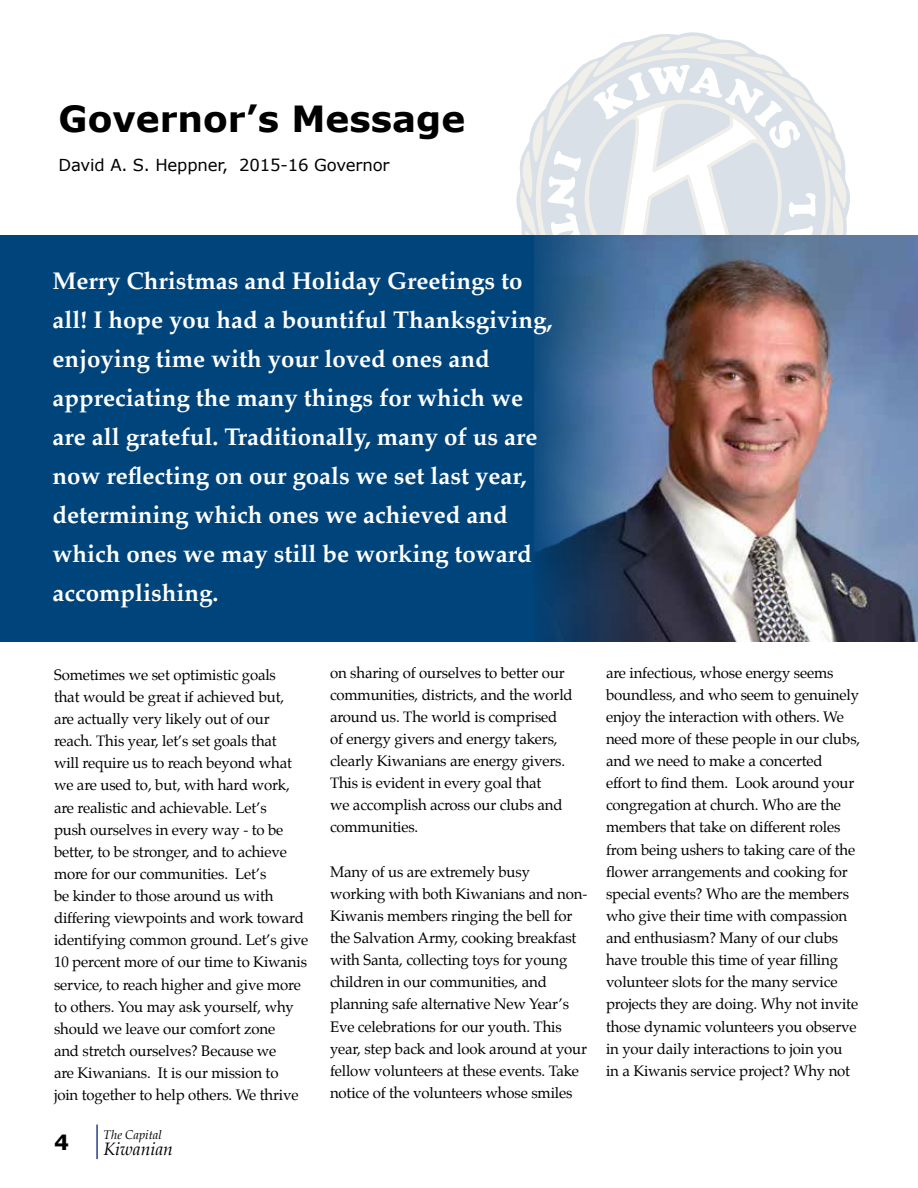
<style>
.page{position:relative;width:918px;height:1188px;background:#fff}
.page>*{position:absolute;margin:0;border:0;box-sizing:border-box;transform-origin:0 0}
.t1{font:700 36px "Verdana";color:#000}
.t2{font:700 24px/39px "Palatino";color:#fff}
.t3{font:700 21px "Verdana";color:#000}
.t4{font:italic 17.55px "Palatino";color:#000}
.t5{font:16.5px "Verdana";letter-spacing:-.01em;color:#000}
.t6{font:15px/22.2px "Palatino";letter-spacing:-.01em;color:#000}
.t7{font:italic 12.45px "Palatino";color:#000}
</style>
<div class="page">
<hr style="left:917px;top:1015px;width:1px;height:64px;background:#00aeef">
<svg style="left:519px;top:34px;width:329px;height:201px"></svg>
<div style="left:0;top:235px;width:918px;height:407px;background:#00447c"></div>
<img style="left:534px;top:235px;width:384px;height:407px">
<hr style="left:96px;top:1125px;width:2px;height:34px;background:#25408f">
<h1 class="t1" style="left:58px;top:94px;width:408px">Governor’s Message</h1>
<p class="t5" style="left:58px;top:154px;width:333px">David A. S. Heppner, 2015-16 Governor</p>
<p class="t2" style="left:52px;top:261px;width:501px">Merry Christmas and Holiday Greetings to all! I hope you had a bountiful Thanksgiving, enjoying time with your loved ones and appreciating the many things for which we are all grateful. Traditionally, many of us are now reflecting on our goals we set last year, determining which ones we achieved and which ones we may still be working toward accomplishing.</p>
<p class="t6" style="left:54px;top:664px;width:256px">Sometimes we set optimistic goals<br>that would be great if achieved but,<br>are actually very likely out of our reach. This year, let’s set goals that<br>will require us to reach beyond what we are used to, but, with hard work, are realistic and achievable. Let’s<br>push ourselves in every way - to be better, to be stronger, and to achieve more for our communities. Let’s<br>be kinder to those around us with differing viewpoints and work toward identifying common ground. Let’s give 10 percent more of our time to Kiwanis service, to reach higher and give more to others. You may ask yourself, why should we leave our comfort zone<br>and stretch ourselves? Because we<br>are Kiwanians. It is our mission to<br>join together to help others. We thrive</p>
<p class="t6" style="left:330px;top:661px;width:244px">on sharing of ourselves to better our communities, districts, and the world around us. The world is comprised of energy givers and energy takers, clearly Kiwanians are energy givers.<br>This is evident in every goal that<br>we accomplish across our clubs and communities.</p>
<p class="t6" style="left:330px;top:860px;width:259px">Many of us are extremely busy working with both Kiwanians and non-Kiwanis members ringing the bell for the Salvation Army, cooking breakfast with Santa, collecting toys for young children in our communities, and planning safe alternative New Year’s Eve celebrations for our youth. This year, step back and look around at your fellow volunteers at these events. Take notice of the volunteers whose smiles</p>
<h3 class="t3" style="left:54px;top:1127px;width:16px">4</h3>
<p class="t7" style="left:104px;top:1125px;width:60px">The Capital</p>
<p class="t4" style="left:104px;top:1135px;width:71px">Kiwanian</p>
<p class="t6" style="left:606px;top:661px;width:256px">are infectious, whose energy seems boundless, and who seem to genuinely enjoy the interaction with others. We need more of these people in our clubs, and we need to make a concerted effort to find them. Look around your congregation at church. Who are the members that take on different roles from being ushers to taking care of the flower arrangements and cooking for special events? Who are the members who give their time with compassion and enthusiasm? Many of our clubs have trouble this time of year filling volunteer slots for the many service projects they are doing. Why not invite those dynamic volunteers you observe in your daily interactions to join you<br>in a Kiwanis service project? Why not</p>
</div>
